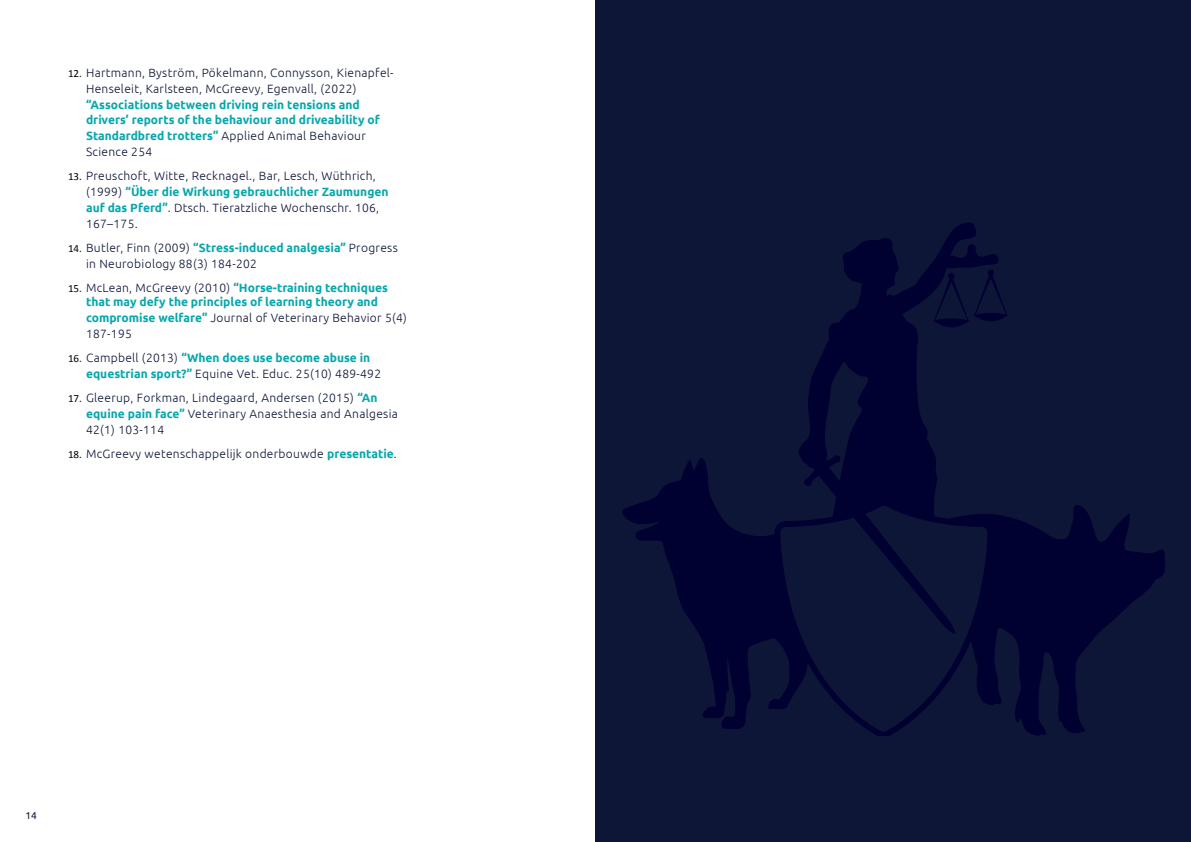
<style>
.page{position:relative;width:1191px;height:842px;background:#fff}
.page>*{position:absolute;margin:0;border:0;box-sizing:border-box;transform-origin:0 0}
.t1{font:300 12px/16px "Ubuntu";letter-spacing:.025em;color:#0e1637}
.t2{font:700 12px/14.4px "Ubuntu";color:#08a7ad}
.t3{font:10px "Ubuntu";color:#0e1637}
.s1{font-family:"Calibri";font-weight:400;font-size:11px;color:#000}
.s2{font-weight:700;color:#08a7ad}
.s3{font-weight:300;color:#0e1637}
</style>
<div class="page">
<div style="left:595px;top:0;width:596px;height:842px;background:#0e1637"></div>
<svg style="left:622px;top:223px;width:543px;height:513px"></svg>
<svg style="left:933px;top:270px;width:75px;height:57px"></svg>
<p class="t1" style="left:86px;top:65px;width:309px;text-indent:-18px"><span class="s1">12.</span> Hartmann, Byström, Pökelmann, Connysson, Kienapfel-<br>Henseleit, Karlsteen, McGreevy, Egenvall, (2022)</p>
<p class="t2" style="left:86px;top:98px;width:295px">“Associations between driving rein tensions and drivers’ reports of the behaviour and driveability of</p>
<p class="t1" style="left:86px;top:127px;width:281px"><span class="s2">Standardbred trotters”</span> Applied Animal Behaviour<br>Science 254</p>
<p class="t1" style="left:86px;top:167px;width:304px;text-indent:-18px"><span class="s1">13.</span> Preuschoft, Witte, Recknagel., Bar, Lesch, Wüthrich, (1999) <span class="s2">“Über die Wirkung gebrauchlicher Zaumungen auf das Pferd”</span>. Dtsch. Tieratzliche Wochenschr. 106, 167–175.</p>
<p class="t1" style="left:86px;top:239px;width:313px;text-indent:-18px"><span class="s1">14.</span> Butler, Finn (2009) <span class="s2">“Stress-induced analgesia”</span> Progress in Neurobiology 88(3) 184-202</p>
<p class="t2" style="left:86px;top:280px;width:303px;text-indent:-18px"><span class="s1">15.</span> <span class="s3">McLean, McGreevy (2010)</span> “Horse-training techniques that may defy the principles of learning theory and</p>
<p class="t1" style="left:86px;top:310px;width:322px"><span class="s2">compromise welfare”</span> Journal of Veterinary Behavior 5(4)<br>187-195</p>
<p class="t1" style="left:86px;top:350px;width:296px;text-indent:-18px"><span class="s1">16.</span> Campbell (2013) <span class="s2">“When does use become abuse in equestrian sport?”</span> Equine Vet. Educ. 25(10) 489-492</p>
<p class="t1" style="left:86px;top:390px;width:313px;text-indent:-18px"><span class="s1">17.</span> Gleerup, Forkman, Lindegaard, Andersen (2015) <span class="s2">“An equine pain face”</span> Veterinary Anaesthesia and Analgesia<br>42(1) 103-114</p>
<p class="t1" style="left:68px;top:446px;width:330px"><span class="s1">18.</span> McGreevy wetenschappelijk onderbouwde <span class="s2">presentatie</span>.</p>
<p class="t3" style="left:26px;top:810px;width:13px">14</p>
</div>
